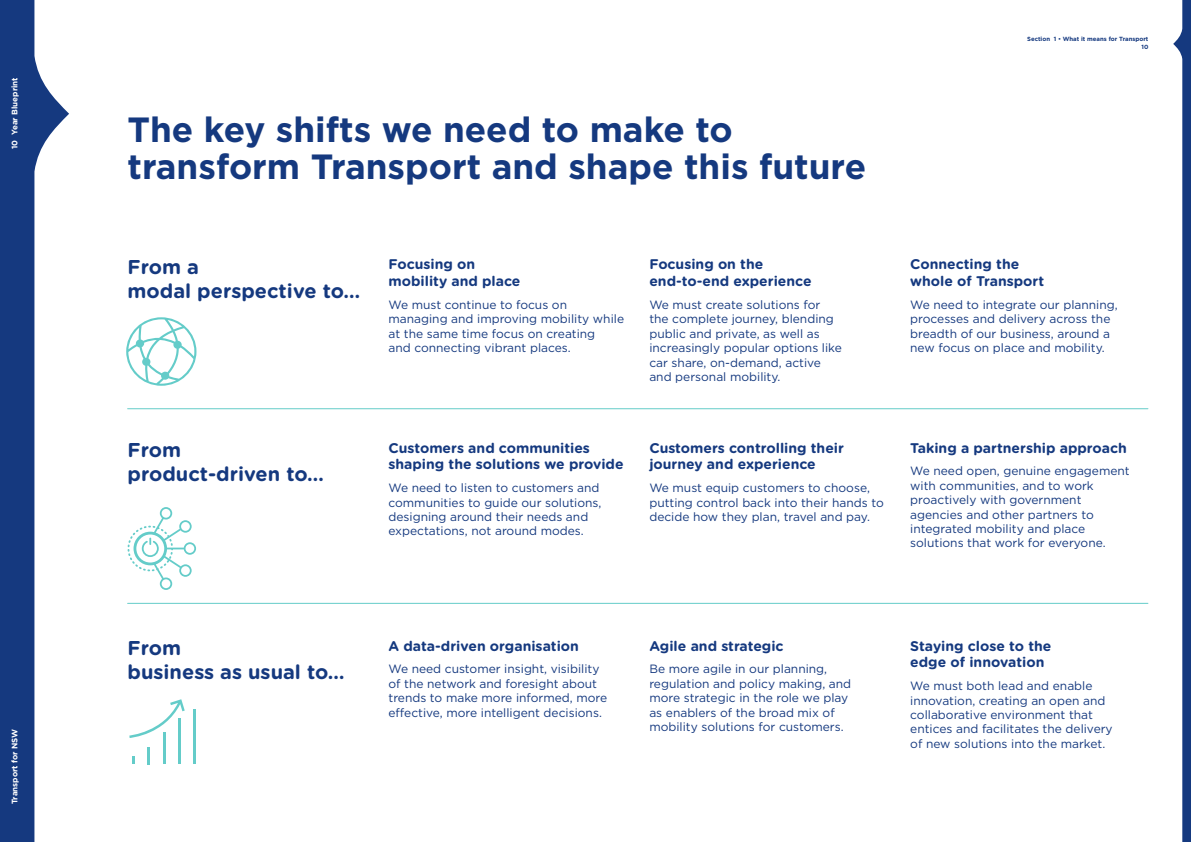
<style>
.page{position:relative;width:1191px;height:842px;background:#fff}
.page>*{position:absolute;margin:0;border:0;box-sizing:border-box;transform-origin:0 0}
.t1{font:700 35px/37px "Gotham";color:#15397f}
.t2{font:700 20px/24px "Gotham Rounded";color:#15397f}
.t3{font:700 14px/16.8px "Gotham Rounded";color:#15397f}
.Body_copy{font:12px/14.4px "Gotham";color:#15397f}
.t4{font:700 8px "Gotham";color:#fff}
.t5{font:700 6px/8.3px "Gotham";color:#15397f;text-align:right}
</style>
<div class="page">
<hr style="left:128px;top:408px;width:1020px;height:1px;background:#64ccc9">
<hr style="left:128px;top:603px;width:1020px;height:1px;background:#64ccc9">
<svg style="left:128px;top:507px;width:68px;height:83px"></svg>
<svg style="left:126px;top:317px;width:70px;height:69px"></svg>
<svg style="left:129px;top:699px;width:56px;height:39px"></svg>
<svg style="left:148px;top:747px;width:2px;height:17px"></svg>
<hr style="left:163px;top:733px;width:2px;height:31px;background:#64ccc9">
<hr style="left:178px;top:719px;width:3px;height:45px;background:#64ccc9">
<hr style="left:194px;top:709px;width:2px;height:55px;background:#64ccc9">
<svg style="left:132px;top:756px;width:3px;height:8px"></svg>
<svg style="left:1173px;top:0;width:18px;height:842px"></svg>
<svg style="left:0;top:0;width:69px;height:842px;fill:#15397f"></svg>
<p class="t4" style="left:9px;top:149px;width:73px;rotate:-90deg">10 Year Blueprint</p>
<p class="t4" style="left:9px;top:804px;width:77px;rotate:-90deg">Transport for NSW</p>
<h2 class="t1" style="left:128px;top:111px;width:740px">The key shifts we need to make to transform Transport and shape this future</h2>
<p class="t5" style="left:1027px;top:34px;width:123px">Section 1 • What it means for Transport<br>10</p>
<h3 class="t2" style="left:128px;top:254px;width:234px">From a<br>modal perspective to…</h3>
<h4 class="t3" style="left:388px;top:255px;width:133px">Focusing on mobility and place</h4>
<p class="Body_copy" style="left:388px;top:297px;width:237px">We must continue to focus on managing and improving mobility while at the same time focus on creating<br>and connecting vibrant places.</p>
<h3 class="t2" style="left:128px;top:437px;width:198px">From product-driven to…</h3>
<h4 class="t3" style="left:388px;top:439px;width:237px">Customers and communities shaping the solutions we provide</h4>
<p class="Body_copy" style="left:388px;top:480px;width:214px">We need to listen to customers and communities to guide our solutions, designing around their needs and expectations, not around modes.</p>
<h4 class="t3" style="left:649px;top:255px;width:164px">Focusing on the end-to-end experience</h4>
<p class="Body_copy" style="left:649px;top:297px;width:194px">We must create solutions for the complete journey, blending public and private, as well as increasingly popular options like car share, on-demand, active and personal mobility.</p>
<h4 class="t3" style="left:649px;top:439px;width:196px">Customers controlling their journey and experience</h4>
<p class="Body_copy" style="left:649px;top:480px;width:236px">We must equip customers to choose, putting control back into their hands to decide how they plan, travel and pay.</p>
<h4 class="t3" style="left:910px;top:255px;width:135px">Connecting the whole of Transport</h4>
<p class="Body_copy" style="left:910px;top:297px;width:209px">We need to integrate our planning, processes and delivery across the breadth of our business, around a new focus on place and mobility.</p>
<h4 class="t3" style="left:910px;top:439px;width:218px">Taking a partnership approach</h4>
<p class="Body_copy" style="left:910px;top:464px;width:221px">We need open, genuine engagement with communities, and to work proactively with government agencies and other partners to integrated mobility and place solutions that work for everyone.</p>
<h3 class="t2" style="left:128px;top:635px;width:219px">From<br>business as usual to…</h3>
<h4 class="t3" style="left:388px;top:637px;width:192px">A data-driven organisation</h4>
<p class="Body_copy" style="left:388px;top:662px;width:220px">We need customer insight, visibility of the network and foresight about trends to make more informed, more effective, more intelligent decisions.</p>
<h4 class="t3" style="left:649px;top:637px;width:136px">Agile and strategic</h4>
<p class="Body_copy" style="left:649px;top:662px;width:203px">Be more agile in our planning, regulation and policy making, and more strategic in the role we play as enablers of the broad mix of mobility solutions for customers.</p>
<h4 class="t3" style="left:910px;top:637px;width:143px">Staying close to the edge of innovation</h4>
<p class="Body_copy" style="left:910px;top:678px;width:204px">We must both lead and enable innovation, creating an open and collaborative environment that entices and facilitates the delivery of new solutions into the market.</p>
</div>
